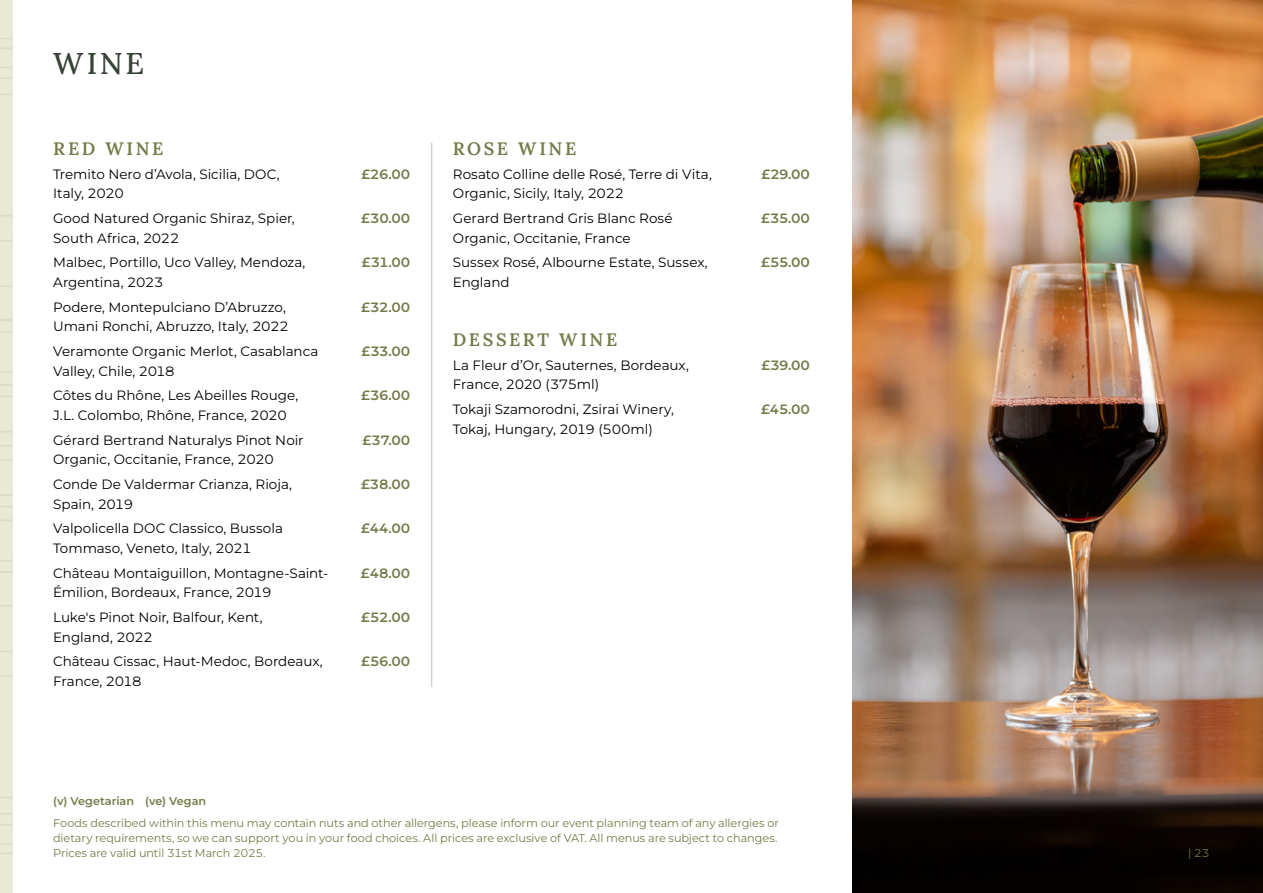
<style>
.page{position:relative;width:1263px;height:893px;background:#fff}
.page>*{position:absolute;margin:0;border:0;box-sizing:border-box;transform-origin:0 0}
.Lv1_Page_Heading{font:500 30px "Lora";color:#384437}
.Lv1_Subheading{font:600 18px "Lora";letter-spacing:.145em;color:#767a49}
.Body_Copy_1_5_space_after{font:13.5px "Montserrat";color:#000}
.Body_Copy{font:13.5px "Montserrat";color:#000}
.Body_Copy_1_5_space_after-2{font:600 13.5px "Montserrat";letter-spacing:-.035em;color:#767a49}
.Body_Copy_1_5_space_after-3{font:13.5px "Montserrat";letter-spacing:-.025em;color:#000}
.Body_Copy-2{font:600 13.5px "Montserrat";color:#767a49}
.Fine_print{font:11.25px/15px "Montserrat";letter-spacing:-.005em;color:#767a49}
.Fine_print-2{font:600 11.25px "Montserrat";color:#767a49}
</style>
<div class="page">
<div style="left:0;top:0;width:13px;height:893px;background:#e9e9d7"></div>
<img style="left:853px;top:0;width:410px;height:893px">
<hr style="left:431px;top:142px;width:1px;height:545px;background:#d1d2c7">
<p class="Lv1_Page_Heading" style="left:53px;top:40px;width:93px">WINE</p>
<p class="Lv1_Subheading" style="left:53px;top:134px;width:112px">RED WINE</p>
<p class="Body_Copy_1_5_space_after" style="left:53px;top:165px;width:228px">Tremito Nero d’Avola, Sicilia, DOC,</p>
<p class="Body_Copy_1_5_space_after-2" style="left:361px;top:165px;width:50px">£26.00</p>
<p class="Body_Copy_1_5_space_after" style="left:53px;top:185px;width:72px">Italy, 2020</p>
<p class="Body_Copy_1_5_space_after" style="left:53px;top:209px;width:243px">Good Natured Organic Shiraz, Spier,</p>
<p class="Body_Copy_1_5_space_after-2" style="left:361px;top:209px;width:51px">£30.00</p>
<p class="Body_Copy_1_5_space_after" style="left:53px;top:229px;width:128px">South Africa, 2022</p>
<p class="Body_Copy_1_5_space_after" style="left:53px;top:254px;width:254px">Malbec, Portillo, Uco Valley, Mendoza,</p>
<p class="Body_Copy_1_5_space_after-2" style="left:362px;top:254px;width:50px">£31.00</p>
<p class="Body_Copy_1_5_space_after" style="left:53px;top:273px;width:112px">Argentina, 2023</p>
<p class="Body_Copy_1_5_space_after" style="left:53px;top:298px;width:234px">Podere, Montepulciano D’Abruzzo,</p>
<p class="Body_Copy_1_5_space_after-2" style="left:361px;top:298px;width:51px">£32.00</p>
<p class="Body_Copy_1_5_space_after" style="left:53px;top:317px;width:237px">Umani Ronchi, Abruzzo, Italy, 2022</p>
<p class="Body_Copy_1_5_space_after" style="left:53px;top:342px;width:267px">Veramonte Organic Merlot, Casablanca</p>
<p class="Body_Copy_1_5_space_after-2" style="left:361px;top:342px;width:50px">£33.00</p>
<p class="Body_Copy_1_5_space_after" style="left:53px;top:362px;width:123px">Valley, Chile, 2018</p>
<p class="Body_Copy_1_5_space_after" style="left:53px;top:387px;width:247px">Côtes du Rhône, Les Abeilles Rouge,</p>
<p class="Body_Copy_1_5_space_after-2" style="left:361px;top:387px;width:51px">£36.00</p>
<p class="Body_Copy_1_5_space_after" style="left:53px;top:406px;width:235px">J.L. Colombo, Rhône, France, 2020</p>
<p class="Body_Copy_1_5_space_after" style="left:53px;top:431px;width:252px">Gérard Bertrand Naturalys Pinot Noir</p>
<p class="Body_Copy_1_5_space_after-2" style="left:363px;top:431px;width:49px">£37.00</p>
<p class="Body_Copy_1_5_space_after" style="left:53px;top:450px;width:222px">Organic, Occitanie, France, 2020</p>
<p class="Body_Copy_1_5_space_after" style="left:53px;top:475px;width:240px">Conde De Valdermar Crianza, Rioja,</p>
<p class="Body_Copy_1_5_space_after-2" style="left:361px;top:475px;width:51px">£38.00</p>
<p class="Body_Copy_1_5_space_after" style="left:53px;top:495px;width:82px">Spain, 2019</p>
<p class="Body_Copy_1_5_space_after" style="left:53px;top:520px;width:231px">Valpolicella DOC Classico, Bussola</p>
<p class="Body_Copy_1_5_space_after-2" style="left:361px;top:520px;width:51px">£44.00</p>
<p class="Body_Copy_1_5_space_after" style="left:53px;top:539px;width:200px">Tommaso, Veneto, Italy, 2021</p>
<p class="Body_Copy_1_5_space_after" style="left:53px;top:564px;width:277px">Château Montaiguillon, Montagne-Saint-</p>
<p class="Body_Copy_1_5_space_after-2" style="left:361px;top:564px;width:51px">£48.00</p>
<p class="Body_Copy_1_5_space_after" style="left:53px;top:583px;width:220px">Émilion, Bordeaux, France, 2019</p>
<p class="Body_Copy_1_5_space_after" style="left:53px;top:608px;width:211px">Luke's Pinot Noir, Balfour, Kent,</p>
<p class="Body_Copy_1_5_space_after-2" style="left:361px;top:608px;width:51px">£52.00</p>
<p class="Body_Copy_1_5_space_after" style="left:53px;top:628px;width:101px">England, 2022</p>
<p class="Body_Copy" style="left:53px;top:652px;width:271px">Château Cissac, Haut-Medoc, Bordeaux,</p>
<p class="Body_Copy-2" style="left:361px;top:652px;width:51px">£56.00</p>
<p class="Body_Copy" style="left:53px;top:672px;width:90px">France, 2018</p>
<p class="Lv1_Subheading" style="left:453px;top:134px;width:125px">ROSE WINE</p>
<p class="Body_Copy_1_5_space_after" style="left:453px;top:165px;width:261px">Rosato Colline delle Rosé, Terre di Vita,</p>
<p class="Body_Copy_1_5_space_after-2" style="left:761px;top:165px;width:50px">£29.00</p>
<p class="Body_Copy_1_5_space_after" style="left:453px;top:185px;width:173px">Organic, Sicily, Italy, 2022</p>
<p class="Body_Copy_1_5_space_after" style="left:453px;top:209px;width:221px">Gerard Bertrand Gris Blanc Rosé</p>
<p class="Body_Copy_1_5_space_after-2" style="left:761px;top:209px;width:50px">£35.00</p>
<p class="Body_Copy_1_5_space_after" style="left:453px;top:229px;width:179px">Organic, Occitanie, France</p>
<p class="Body_Copy_1_5_space_after" style="left:453px;top:254px;width:256px">Sussex Rosé, Albourne Estate, Sussex,</p>
<p class="Body_Copy_1_5_space_after-2" style="left:761px;top:254px;width:50px">£55.00</p>
<p class="Body_Copy_1_5_space_after" style="left:453px;top:273px;width:58px">England</p>
<p class="Lv1_Subheading" style="left:453px;top:325px;width:166px">DESSERT WINE</p>
<p class="Body_Copy_1_5_space_after" style="left:453px;top:356px;width:238px">La Fleur d’Or, Sauternes, Bordeaux,</p>
<p class="Body_Copy_1_5_space_after-2" style="left:761px;top:356px;width:50px">£39.00</p>
<p class="Body_Copy_1_5_space_after-3" style="left:453px;top:375px;width:148px">France, 2020 (375ml)</p>
<p class="Body_Copy" style="left:453px;top:400px;width:222px">Tokaji Szamorodni, Zsirai Winery,</p>
<p class="Body_Copy-2" style="left:761px;top:400px;width:50px">£45.00</p>
<p class="Body_Copy" style="left:453px;top:420px;width:201px">Tokaj, Hungary, 2019 (500ml)</p>
<p class="Fine_print-2" style="left:53px;top:794px;width:155px">(v) Vegetarian (ve) Vegan</p>
<p class="Fine_print" style="left:53px;top:815px;width:727px">Foods described within this menu may contain nuts and other allergens, please inform our event planning team of any allergies or dietary requirements, so we can support you in your food choices. All prices are exclusive of VAT. All menus are subject to changes.<br>Prices are valid until 31st March 2025.</p>
<p class="Fine_print" style="left:1188px;top:845px;width:23px">| 23</p>
</div>
